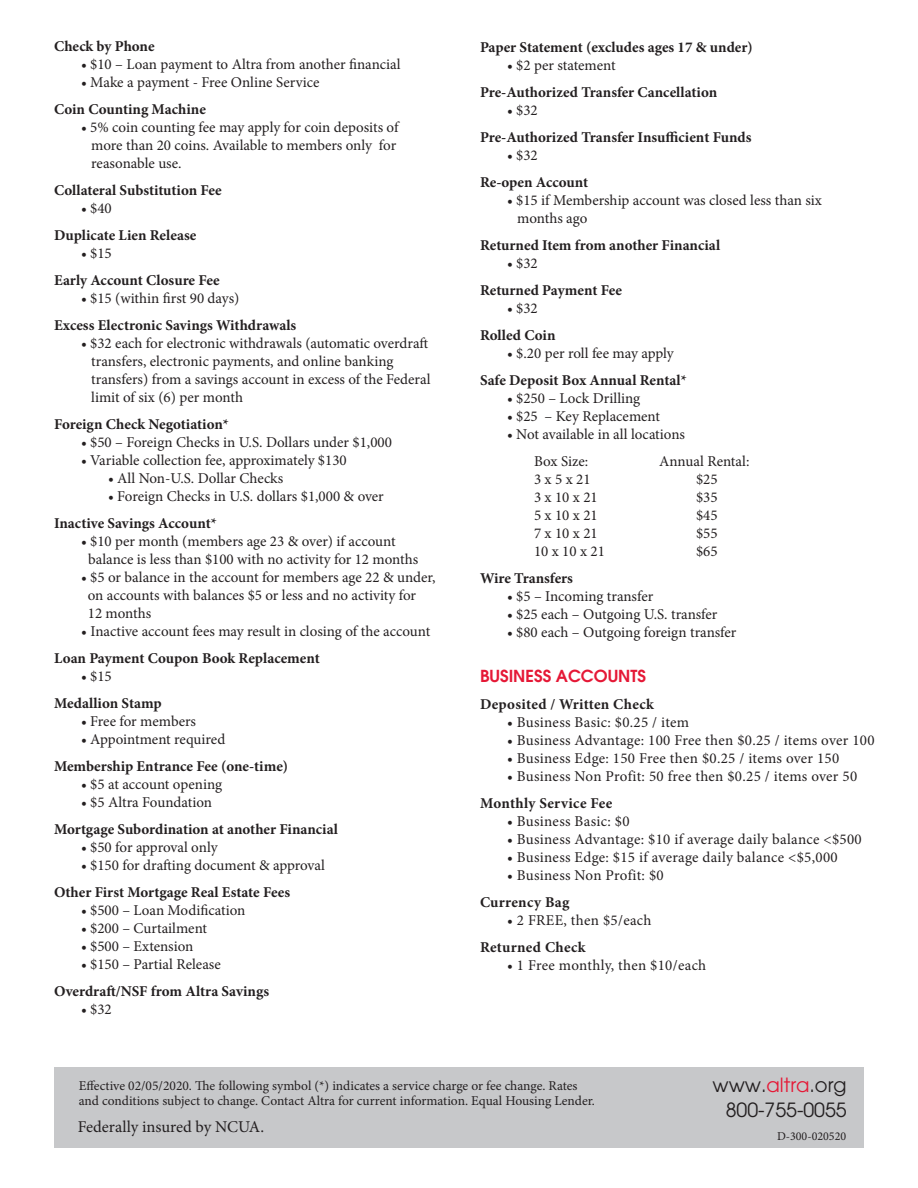
<style>
.page{position:relative;width:918px;height:1188px;background:#fff}
.page>*{position:absolute;margin:0;border:0;box-sizing:border-box;transform-origin:0 0}
.t1{font:19.5px "Avant Garde";color:#231f20}
.t2{font:16.5px "Minion Pro";color:#231f20}
.t3{font:600 16.5px "Avant Garde";color:#e51836}
.t4{font:15px/18px "Minion Pro";color:#231f20}
.t5{font:700 15px "Minion Pro";color:#231f20}
.t6{font:15px "Minion Pro";letter-spacing:.02em;color:#231f20}
.t7{font:700 15px "Minion Pro";letter-spacing:.02em;color:#231f20}
.t8{font:13.5px/15px "Minion Pro";color:#231f20}
.t9{font:12px "Minion Pro";color:#231f20}
.s1{color:#e51836}
</style>
<div class="page">
<div style="left:54px;top:1067px;width:810px;height:81px;background:#c7c8ca"></div>
<p class="t5" style="left:54px;top:36px;width:102px">Check by Phone</p>
<p class="t4" style="left:81px;top:56px;width:321px">• $10 – Loan payment to Altra from another financial</p>
<p class="t4" style="left:81px;top:74px;width:240px">• Make a payment - Free Online Service</p>
<p class="t5" style="left:54px;top:99px;width:153px">Coin Counting Machine</p>
<p class="t4" style="left:91px;top:119px;width:309px;text-indent:-10px">• 5% coin counting fee may apply for coin deposits of more than 20 coins. Available to members only for reasonable use.</p>
<p class="t5" style="left:54px;top:180px;width:169px">Collateral Substitution Fee</p>
<p class="t4" style="left:81px;top:200px;width:32px">• $40</p>
<p class="t5" style="left:54px;top:225px;width:144px">Duplicate Lien Release</p>
<p class="t4" style="left:81px;top:245px;width:32px">• $15</p>
<p class="t5" style="left:54px;top:270px;width:167px">Early Account Closure Fee</p>
<p class="t4" style="left:81px;top:290px;width:160px">• $15 (within first 90 days)</p>
<p class="t5" style="left:54px;top:315px;width:244px">Excess Electronic Savings Withdrawals</p>
<p class="t4" style="left:91px;top:335px;width:341px;text-indent:-10px">• $32 each for electronic withdrawals (automatic overdraft transfers, electronic payments, and online banking transfers) from a savings account in excess of the Federal limit of six (6) per month</p>
<p class="t5" style="left:54px;top:414px;width:177px">Foreign Check Negotiation*</p>
<p class="t4" style="left:81px;top:434px;width:313px">• $50 – Foreign Checks in U.S. Dollars under $1,000</p>
<p class="t4" style="left:81px;top:452px;width:267px">• Variable collection fee, approximately $130</p>
<p class="t4" style="left:108px;top:470px;width:177px">• All Non-U.S. Dollar Checks</p>
<p class="t4" style="left:108px;top:488px;width:277px">• Foreign Checks in U.S. dollars $1,000 &amp; over</p>
<p class="t5" style="left:54px;top:513px;width:164px">Inactive Savings Account*</p>
<p class="t4" style="left:88px;top:533px;width:332px;text-indent:-7px">• $10 per month (members age 23 &amp; over) if account balance is less than $100 with no activity for 12 months</p>
<p class="t4" style="left:88px;top:569px;width:349px;text-indent:-7px">• $5 or balance in the account for members age 22 &amp; under, on accounts with balances $5 or less and no activity for<br>12 months</p>
<p class="t4" style="left:81px;top:623px;width:351px">• Inactive account fees may result in closing of the account</p>
<p class="t5" style="left:54px;top:648px;width:267px">Loan Payment Coupon Book Replacement</p>
<p class="t4" style="left:81px;top:668px;width:32px">• $15</p>
<p class="t5" style="left:54px;top:693px;width:109px">Medallion Stamp</p>
<p class="t4" style="left:81px;top:713px;width:117px">• Free for members</p>
<p class="t4" style="left:81px;top:731px;width:146px">• Appointment required</p>
<p class="t5" style="left:54px;top:756px;width:236px">Membership Entrance Fee (one-time)</p>
<p class="t4" style="left:81px;top:776px;width:143px">• $5 at account opening</p>
<p class="t4" style="left:81px;top:794px;width:133px">• $5 Altra Foundation</p>
<p class="t5" style="left:54px;top:819px;width:285px">Mortgage Subordination at another Financial</p>
<p class="t4" style="left:81px;top:839px;width:138px">• $50 for approval only</p>
<p class="t4" style="left:81px;top:857px;width:246px">• $150 for drafting document &amp; approval</p>
<p class="t5" style="left:54px;top:882px;width:238px">Other First Mortgage Real Estate Fees</p>
<p class="t4" style="left:81px;top:902px;width:166px">• $500 – Loan Modification</p>
<p class="t4" style="left:81px;top:920px;width:128px">• $200 – Curtailment</p>
<p class="t4" style="left:81px;top:938px;width:114px">• $500 – Extension</p>
<p class="t4" style="left:81px;top:956px;width:141px">• $150 – Partial Release</p>
<p class="t5" style="left:54px;top:981px;width:217px">Overdraft/NSF from Altra Savings</p>
<p class="t4" style="left:81px;top:1001px;width:32px">• $32</p>
<p class="t5" style="left:480px;top:37px;width:274px">Paper Statement (excludes ages 17 &amp; under)</p>
<p class="t4" style="left:507px;top:56px;width:110px">• $2 per statement</p>
<p class="t5" style="left:480px;top:82px;width:239px">Pre-Authorized Transfer Cancellation</p>
<p class="t4" style="left:507px;top:101px;width:32px">• $32</p>
<p class="t5" style="left:480px;top:127px;width:273px">Pre-Authorized Transfer Insufficient Funds</p>
<p class="t4" style="left:507px;top:146px;width:32px">• $32</p>
<p class="t5" style="left:480px;top:172px;width:110px">Re-open Account</p>
<p class="t4" style="left:517px;top:191px;width:306px;text-indent:-10px">• $15 if Membership account was closed less than six months ago</p>
<p class="t5" style="left:480px;top:235px;width:242px">Returned Item from another Financial</p>
<p class="t4" style="left:507px;top:254px;width:32px">• $32</p>
<p class="t5" style="left:480px;top:280px;width:144px">Returned Payment Fee</p>
<p class="t4" style="left:507px;top:299px;width:32px">• $32</p>
<p class="t5" style="left:480px;top:325px;width:77px">Rolled Coin</p>
<p class="t4" style="left:507px;top:344px;width:168px">• $.20 per roll fee may apply</p>
<p class="t5" style="left:480px;top:370px;width:208px">Safe Deposit Box Annual Rental*</p>
<p class="t4" style="left:507px;top:389px;width:135px">• $250 – Lock Drilling</p>
<p class="t4" style="left:507px;top:407px;width:155px">• $25 – Key Replacement</p>
<p class="t4" style="left:507px;top:425px;width:180px">• Not available in all locations</p>
<p class="t4" style="left:534px;top:452px;width:56px">Box Size:</p>
<p class="t4" style="left:659px;top:452px;width:92px">Annual Rental:</p>
<p class="t4" style="left:534px;top:470px;width:58px">3 x 5 x 21</p>
<p class="t4" style="left:696px;top:470px;width:23px">$25</p>
<p class="t4" style="left:534px;top:488px;width:65px">3 x 10 x 21</p>
<p class="t4" style="left:696px;top:488px;width:23px">$35</p>
<p class="t4" style="left:534px;top:506px;width:65px">5 x 10 x 21</p>
<p class="t4" style="left:696px;top:506px;width:23px">$45</p>
<p class="t4" style="left:534px;top:524px;width:65px">7 x 10 x 21</p>
<p class="t4" style="left:696px;top:524px;width:23px">$55</p>
<p class="t4" style="left:534px;top:542px;width:72px">10 x 10 x 21</p>
<p class="t4" style="left:696px;top:542px;width:23px">$65</p>
<p class="t5" style="left:480px;top:568px;width:95px">Wire Transfers</p>
<p class="t4" style="left:507px;top:587px;width:148px">• $5 – Incoming transfer</p>
<p class="t4" style="left:507px;top:605px;width:212px">• $25 each – Outgoing U.S. transfer</p>
<p class="t4" style="left:507px;top:623px;width:231px">• $80 each – Outgoing foreign transfer</p>
<p class="t3" style="left:480px;top:665px;width:167px">BUSINESS ACCOUNTS</p>
<p class="t7" style="left:480px;top:694px;width:175px">Deposited / Written Check</p>
<p class="t6" style="left:507px;top:712px;width:184px">• Business Basic: $0.25 / item</p>
<p class="t4" style="left:507px;top:731px;width:369px">• Business Advantage: 100 Free then $0.25 / items over 100</p>
<p class="t6" style="left:507px;top:748px;width:334px">• Business Edge: 150 Free then $0.25 / items over 150</p>
<p class="t4" style="left:507px;top:767px;width:352px">• Business Non Profit: 50 free then $0.25 / items over 50</p>
<p class="t7" style="left:480px;top:793px;width:134px">Monthly Service Fee</p>
<p class="t6" style="left:507px;top:811px;width:124px">• Business Basic: $0</p>
<p class="t4" style="left:507px;top:830px;width:356px">• Business Advantage: $10 if average daily balance &lt;$500</p>
<p class="t6" style="left:507px;top:847px;width:332px">• Business Edge: $15 if average daily balance &lt;$5,000</p>
<p class="t4" style="left:507px;top:866px;width:158px">• Business Non Profit: $0</p>
<p class="t7" style="left:480px;top:892px;width:91px">Currency Bag</p>
<p class="t6" style="left:507px;top:910px;width:146px">• 2 FREE, then $5/each</p>
<p class="t7" style="left:480px;top:937px;width:107px">Returned Check</p>
<p class="t6" style="left:507px;top:955px;width:201px">• 1 Free monthly, then $10/each</p>
<p class="t8" style="left:79px;top:1078px;width:518px">Effective 02/05/2020. The following symbol (*) indicates a service charge or fee change. Rates and conditions subject to change. Contact Altra for current information. Equal Housing Lender.</p>
<p class="t2" style="left:78px;top:1116px;width:188px">Federally insured by NCUA.</p>
<p class="t1" style="left:713px;top:1073px;width:136px">www.<span class="s1">altra</span>.org</p>
<p class="t1" style="left:726px;top:1099px;width:122px">800-755-0055</p>
<p class="t9" style="left:777px;top:1128px;width:71px">D-300-020520</p>
</div>
